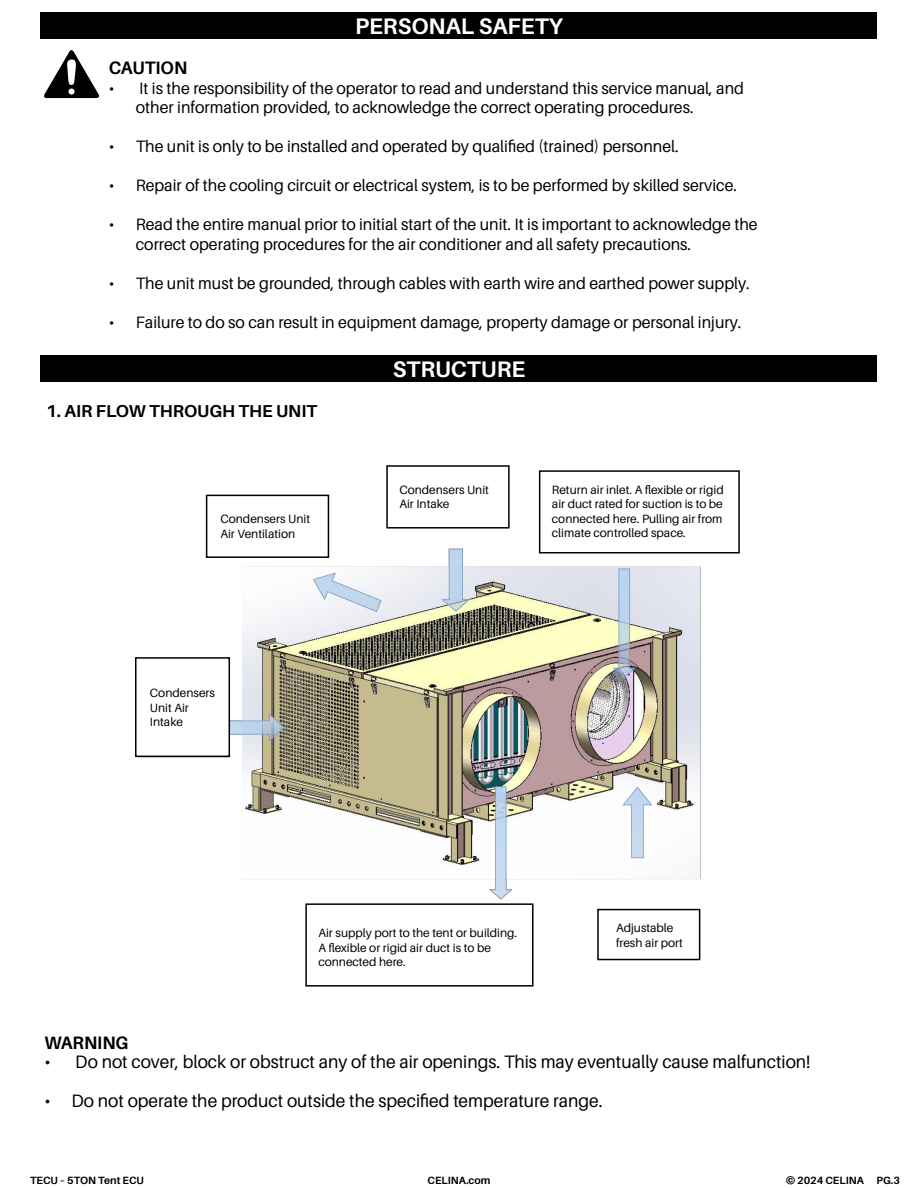
<style>
.page{position:relative;width:918px;height:1188px;background:#fff}
.page>*{position:absolute;margin:0;border:0;box-sizing:border-box;transform-origin:0 0}
.t1{font:700 22.5px "Aileron";color:#fff}
.t2{font:18px "Aileron";color:#000}
.t3{font:700 18px "Aileron";color:#000}
.t4{font:700 17.25px "Aileron";color:#000}
.t5{font:16.5px/19.5px "Aileron";color:#000}
.t6{font:12px/14.4px "Aileron";color:#000}
.t7{font:700 10.5px "Aileron";color:#000}
</style>
<div class="page">
<img style="left:135px;top:470px;width:566px;height:491px">
<svg style="left:44px;top:50px;width:56px;height:48px"></svg>
<div style="left:41px;top:12px;width:836px;height:27px;background:#000"></div>
<div style="left:41px;top:355px;width:836px;height:27px;background:#000"></div>
<div style="left:206px;top:495px;width:123px;height:63px;background:#fff;border:2px solid #000"></div>
<div style="left:386px;top:465px;width:124px;height:64px;background:#fff;border:2px solid #000"></div>
<div style="left:539px;top:470px;width:201px;height:84px;background:#fff;border:2px solid #000"></div>
<div style="left:135px;top:657px;width:95px;height:100px;background:#fff;border:2px solid #000"></div>
<div style="left:305px;top:903px;width:229px;height:84px;background:#fff;border:2px solid #000"></div>
<div style="left:597px;top:909px;width:103px;height:51px;background:#fff;border:2px solid #000"></div>
<h1 class="t1" style="left:355px;top:13px;width:209px">PERSONAL SAFETY</h1>
<p class="t3" style="left:109px;top:58px;width:80px">CAUTION</p>
<p class="t5" style="left:136px;top:79px;width:610px;text-indent:-27px">• It is the responsibility of the operator to read and understand this service manual, and other information provided, to acknowledge the correct operating procedures.</p>
<p class="t5" style="left:109px;top:137px;width:571px">• The unit is only to be installed and operated by qualified (trained) personnel.</p>
<p class="t5" style="left:109px;top:176px;width:630px">• Repair of the cooling circuit or electrical system, is to be performed by skilled service.</p>
<p class="t5" style="left:136px;top:215px;width:623px;text-indent:-27px">• Read the entire manual prior to initial start of the unit. It is important to acknowledge the correct operating procedures for the air conditioner and all safety precautions.</p>
<p class="t5" style="left:109px;top:274px;width:642px">• The unit must be grounded, through cables with earth wire and earthed power supply.</p>
<p class="t5" style="left:109px;top:313px;width:634px">• Failure to do so can result in equipment damage, property damage or personal injury.</p>
<p class="t4" style="left:46px;top:402px;width:273px">1. AIR FLOW THROUGH THE UNIT</p>
<p class="t6" style="left:220px;top:512px;width:91px">Condensers Unit<br>Air Ventilation</p>
<p class="t6" style="left:150px;top:686px;width:67px">Condensers<br>Unit Air<br>Intake</p>
<h1 class="t1" style="left:393px;top:356px;width:134px">STRUCTURE</h1>
<p class="t6" style="left:399px;top:483px;width:91px">Condensers Unit<br>Air Intake</p>
<p class="t6" style="left:552px;top:483px;width:173px;text-align:justify">Return air inlet. A flexible or rigid air duct rated for suction is to be connected here. Pulling air from climate controlled space.</p>
<p class="t6" style="left:318px;top:926px;width:200px">Air supply port to the tent or building.<br>A flexible or rigid air duct is to be connected here.</p>
<p class="t6" style="left:616px;top:921px;width:68px">Adjustable fresh air port</p>
<p class="t3" style="left:45px;top:1033px;width:85px">WARNING</p>
<p class="t2" style="left:45px;top:1052px;width:767px">• Do not cover, block or obstruct any of the air openings. This may eventually cause malfunction!</p>
<p class="t2" style="left:45px;top:1091px;width:560px">• Do not operate the product outside the specified temperature range.</p>
<p class="t7" style="left:30px;top:1175px;width:115px">TECU – 5TON Tent ECU</p>
<p class="t7" style="left:428px;top:1175px;width:64px">CELINA.com</p>
<p class="t7" style="left:786px;top:1175px;width:115px">© 2024 CELINA PG.3</p>
</div>
